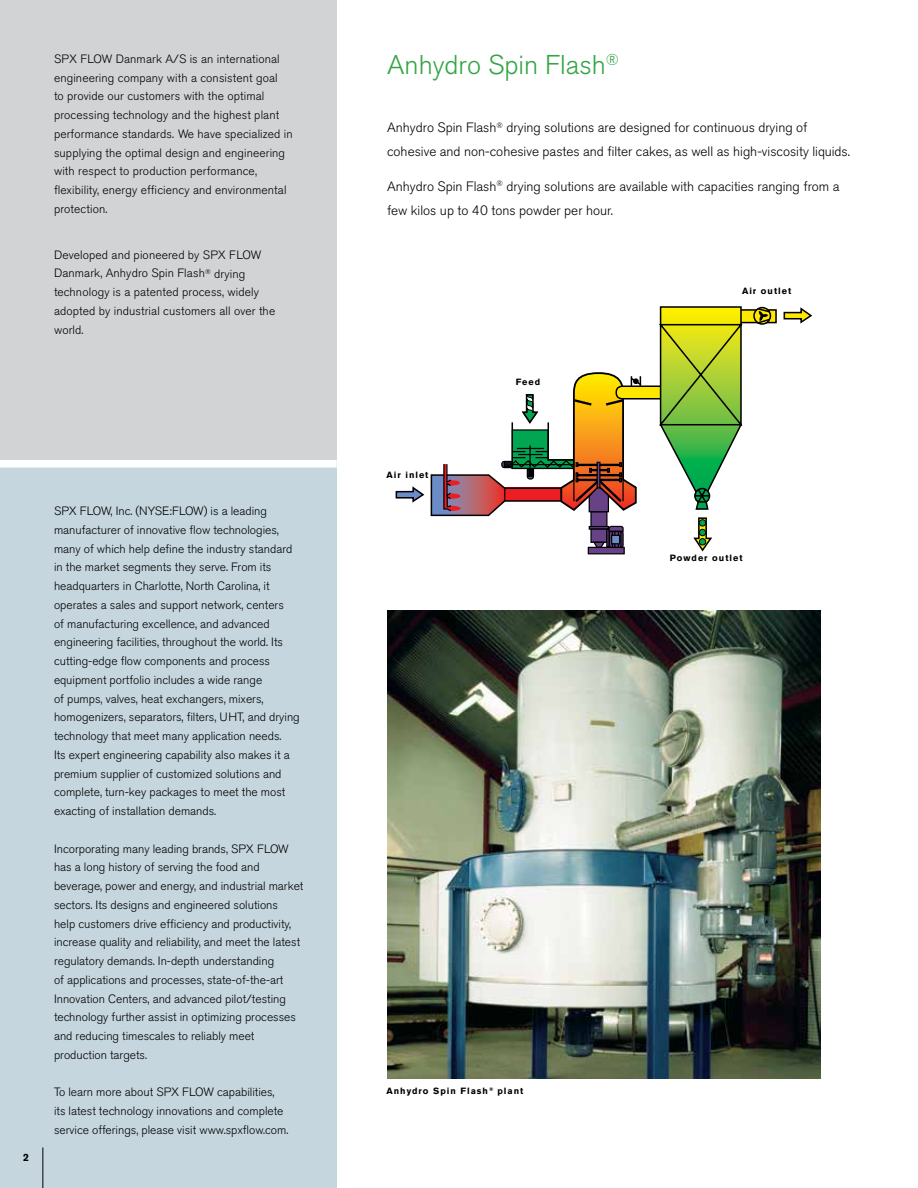
<style>
.page{position:relative;width:918px;height:1188px;background:#fff}
.page>*{position:absolute;margin:0;border:0;box-sizing:border-box;transform-origin:0 0}
.t1{font:300 27px "Akzidenz Grotesk Pro";color:#33a544}
.t2{font:300 13.5px/24px "Akzidenz Grotesk Pro";color:#000}
.t3{font:300 12px/18.8px "Akzidenz Grotesk BE";color:#000}
.t4{font:300 12px/18.8px "Akzidenz Grotesk Pro";letter-spacing:.01em;color:#000}
.t5{font:700 10.5px "Akzidenz Grotesk BE";color:#000}
.t6{font:700 9px "Akzidenz Grotesk Pro";letter-spacing:.11em;color:#000}
.t7{font:700 9px "Akzidenz Grotesk BE";letter-spacing:.11em;color:#000}
</style>
<div class="page">
<div style="left:0;top:464px;width:337px;height:724px;background:#c5d6df"></div>
<div style="left:0;top:0;width:337px;height:464px;background:#d1d3d4"></div>
<div style="left:0;top:460px;width:337px;height:8px;background:#fff"></div>
<hr style="left:42px;top:1148px;width:1px;height:40px;background:#000">
<img style="left:387px;top:610px;width:434px;height:468px">
<svg style="left:744px;top:306px;width:68px;height:18px"></svg>
<div style="left:588px;top:547px;width:37px;height:7px;border:1px solid #000"></div>
<div style="left:753px;top:307px;width:18px;height:18px;border:2px solid #000;border-radius:50%"></div>
<svg style="left:756px;top:307px;width:15px;height:18px"></svg>
<svg style="left:396px;top:306px;width:348px;height:247px"></svg>
<p class="t4" style="left:54px;top:49px;width:240px">SPX FLOW Danmark A/S is an international engineering company with a consistent goal<br>to provide our customers with the optimal processing technology and the highest plant performance standards. We have specialized in supplying the optimal design and engineering with respect to production performance, flexibility, energy efficiency and environmental protection.</p>
<p class="t4" style="left:54px;top:245px;width:223px">Developed and pioneered by SPX FLOW Danmark, Anhydro Spin Flash<sup>®</sup> drying technology is a patented process, widely adopted by industrial customers all over the world.</p>
<p class="t5" style="left:23px;top:1151px;width:7px">2</p>
<p class="t3" style="left:54px;top:502px;width:247px">SPX FLOW, Inc. (NYSE:FLOW) is a leading manufacturer of innovative flow technologies, many of which help define the industry standard in the market segments they serve. From its headquarters in Charlotte, North Carolina, it operates a sales and support network, centers<br>of manufacturing excellence, and advanced engineering facilities, throughout the world. Its cutting-edge flow components and process equipment portfolio includes a wide range<br>of pumps, valves, heat exchangers, mixers, homogenizers, separators, filters, UHT, and drying technology that meet many application needs.<br>Its expert engineering capability also makes it a premium supplier of customized solutions and complete, turn-key packages to meet the most exacting of installation demands.</p>
<p class="t3" style="left:54px;top:839px;width:251px">Incorporating many leading brands, SPX FLOW has a long history of serving the food and beverage, power and energy, and industrial market sectors. Its designs and engineered solutions<br>help customers drive efficiency and productivity, increase quality and reliability, and meet the latest regulatory demands. In-depth understanding<br>of applications and processes, state-of-the-art Innovation Centers, and advanced pilot/testing technology further assist in optimizing processes and reducing timescales to reliably meet production targets.</p>
<p class="t3" style="left:54px;top:1083px;width:236px">To learn more about SPX FLOW capabilities, its latest technology innovations and complete service offerings, please visit www.spxflow.com.</p>
<h1 class="t1" style="left:387px;top:47px;width:233px">Anhydro Spin Flash<sup>®</sup></h1>
<p class="t2" style="left:387px;top:115px;width:464px">Anhydro Spin Flash<sup>®</sup> drying solutions are designed for continuous drying of cohesive and non-cohesive pastes and filter cakes, as well as high-viscosity liquids.</p>
<p class="t2" style="left:387px;top:174px;width:454px">Anhydro Spin Flash<sup>®</sup> drying solutions are available with capacities ranging from a few kilos up to 40 tons powder per hour.</p>
<p class="t6" style="left:387px;top:469px;width:43px">Air inlet</p>
<p class="t6" style="left:516px;top:376px;width:26px">Feed</p>
<p class="t6" style="left:742px;top:285px;width:51px">Air outlet</p>
<p class="t6" style="left:670px;top:552px;width:74px">Powder outlet</p>
<p class="t7" style="left:387px;top:1086px;width:138px">Anhydro Spin Flash<sup>®</sup> plant</p>
</div>
